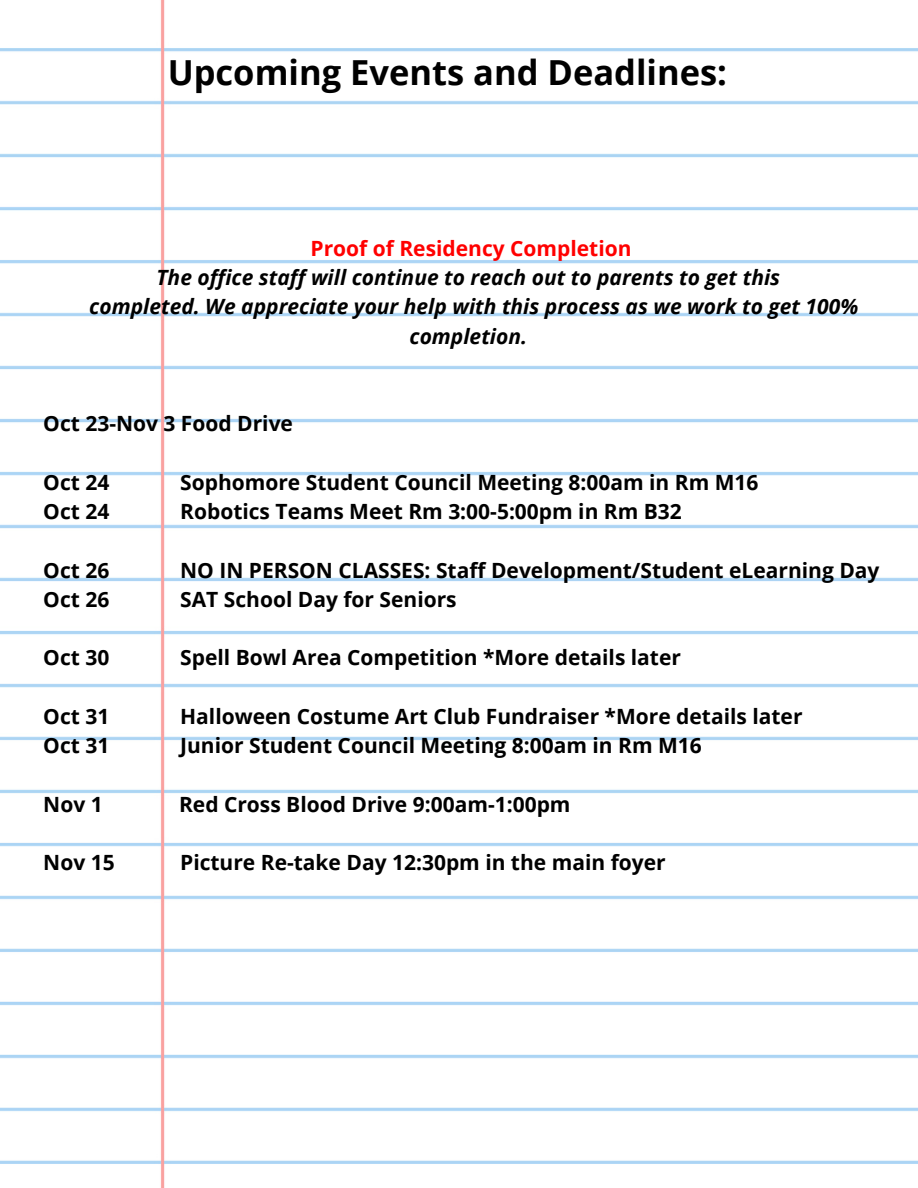
<style>
.page{position:relative;width:918px;height:1188px;background:#fff}
.page>*{position:absolute;margin:0;border:0;box-sizing:border-box;transform-origin:0 0}
.t1{font:700 34.5px "Open Sans";color:#000}
.t2{font:700 21px "Open Sans";color:#000}
.t3{font:italic 700 21px/29.2px "Open Sans";color:#000;text-align:center}
.t4{font:700 21px "Open Sans";color:#f00}
</style>
<div class="page">
<img style="left:0;top:0;width:918px;height:1188px">
<p class="t1" style="left:168px;top:48px;width:561px">Upcoming Events and Deadlines:</p>
<p class="t4" style="left:311px;top:233px;width:322px">Proof of Residency Completion</p>
<p class="t3" style="left:157px;top:262px;width:625px">The office staff will continue to reach out to parents to get this</p>
<p class="t3" style="left:89px;top:292px;width:770px">completed. We appreciate your help with this process as we work to get 100% completion.</p>
<p class="t2" style="left:43px;top:409px;width:251px">Oct 23-Nov 3 Food Drive</p>
<p class="t2" style="left:43px;top:467px;width:68px">Oct 24</p>
<p class="t2" style="left:180px;top:467px;width:580px">Sophomore Student Council Meeting 8:00am in Rm M16</p>
<p class="t2" style="left:43px;top:497px;width:68px">Oct 24</p>
<p class="t2" style="left:180px;top:497px;width:503px">Robotics Teams Meet Rm 3:00-5:00pm in Rm B32</p>
<p class="t2" style="left:43px;top:555px;width:68px">Oct 26</p>
<p class="t2" style="left:180px;top:555px;width:701px">NO IN PERSON CLASSES: Staff Development/Student eLearning Day</p>
<p class="t2" style="left:43px;top:584px;width:68px">Oct 26</p>
<p class="t2" style="left:180px;top:584px;width:278px">SAT School Day for Seniors</p>
<p class="t2" style="left:43px;top:643px;width:68px">Oct 30</p>
<p class="t2" style="left:180px;top:643px;width:502px">Spell Bowl Area Competition *More details later</p>
<p class="t2" style="left:43px;top:701px;width:68px">Oct 31</p>
<p class="t2" style="left:180px;top:701px;width:624px">Halloween Costume Art Club Fundraiser *More details later</p>
<p class="t2" style="left:43px;top:731px;width:68px">Oct 31</p>
<p class="t2" style="left:180px;top:731px;width:523px">Junior Student Council Meeting 8:00am in Rm M16</p>
<p class="t2" style="left:43px;top:789px;width:61px">Nov 1</p>
<p class="t2" style="left:179px;top:789px;width:393px">Red Cross Blood Drive 9:00am-1:00pm</p>
<p class="t2" style="left:43px;top:848px;width:73px">Nov 15</p>
<p class="t2" style="left:180px;top:848px;width:487px">Picture Re-take Day 12:30pm in the main foyer</p>
</div>
